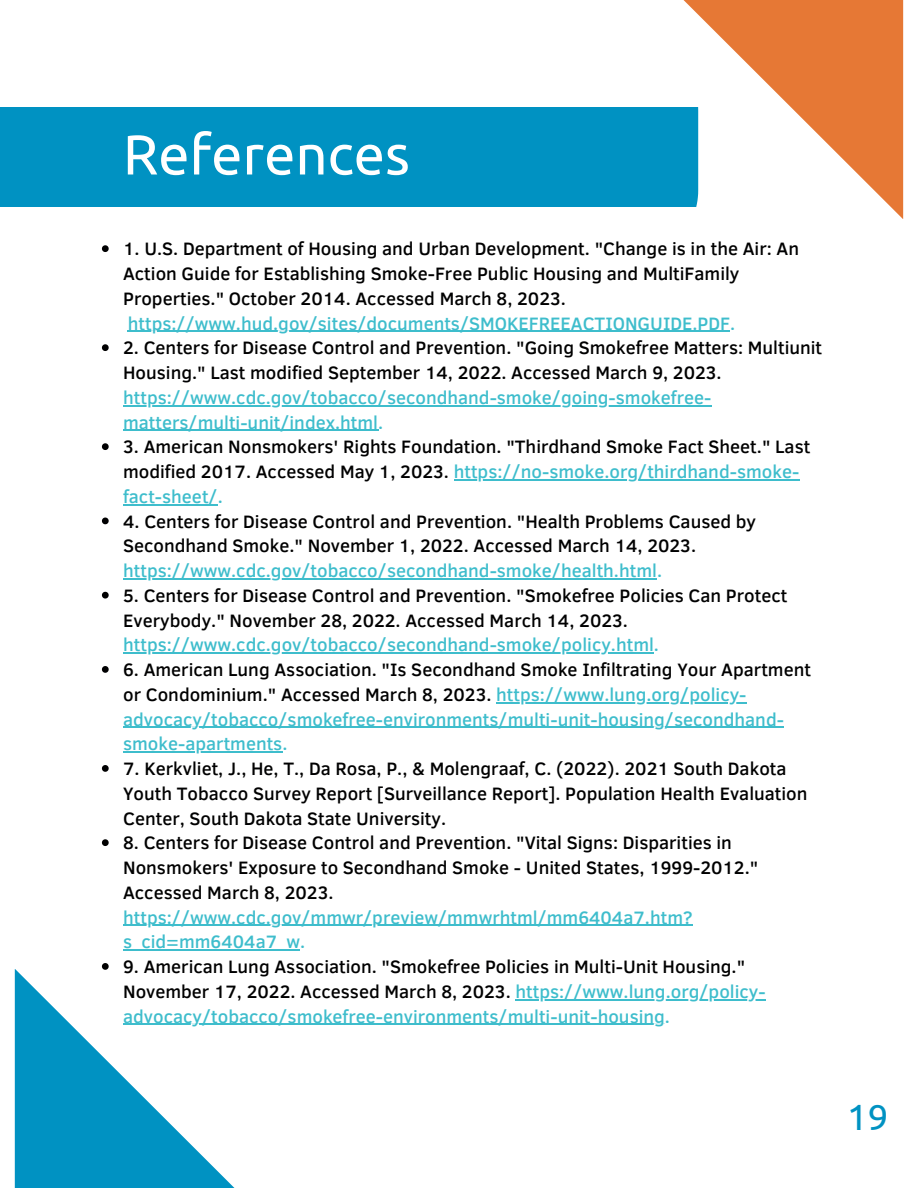
<style>
.page{position:relative;width:918px;height:1188px;background:#fff}
.page>*{position:absolute;margin:0;border:0;box-sizing:border-box;transform-origin:0 0}
.t1{font:56.1px "Ubuntu";color:#fff}
.t2{font:36.6px "Ubuntu";color:#0092c2}
.t3{font:500 18.45px/24.8px "Clear Sans";color:#000001}
.t4{font:500 18.45px/24.8px "Clear Sans";color:#3ebdcc}
.s1{color:#3ebdcc}
.s2{color:#000001}
</style>
<div class="page">
<svg style="left:15px;top:969px;width:240px;height:219px"></svg>
<svg style="left:663px;top:0;width:240px;height:219px"></svg>
<div style="left:0;top:108px;width:698px;height:99px;background:#0092c2"></div>
<svg style="left:102px;top:245px;width:7px;height:7px"></svg>
<hr style="left:128px;top:331px;width:602px;height:1px;background:#3ebdcc">
<svg style="left:102px;top:344px;width:7px;height:7px"></svg>
<hr style="left:123px;top:405px;width:588px;height:1px;background:#3ebdcc">
<hr style="left:123px;top:430px;width:255px;height:1px;background:#3ebdcc">
<svg style="left:102px;top:443px;width:7px;height:7px"></svg>
<hr style="left:454px;top:479px;width:345px;height:1px;background:#3ebdcc">
<hr style="left:123px;top:504px;width:95px;height:1px;background:#3ebdcc">
<svg style="left:102px;top:518px;width:7px;height:6px"></svg>
<hr style="left:123px;top:578px;width:534px;height:1px;background:#3ebdcc">
<svg style="left:102px;top:592px;width:7px;height:7px"></svg>
<hr style="left:123px;top:653px;width:531px;height:1px;background:#3ebdcc">
<svg style="left:102px;top:666px;width:7px;height:7px"></svg>
<hr style="left:496px;top:702px;width:251px;height:1px;background:#3ebdcc">
<hr style="left:123px;top:727px;width:661px;height:1px;background:#3ebdcc">
<hr style="left:123px;top:752px;width:159px;height:1px;background:#3ebdcc">
<svg style="left:102px;top:765px;width:7px;height:7px"></svg>
<svg style="left:102px;top:839px;width:7px;height:7px"></svg>
<hr style="left:123px;top:925px;width:570px;height:1px;background:#3ebdcc">
<hr style="left:123px;top:950px;width:177px;height:1px;background:#3ebdcc">
<svg style="left:102px;top:963px;width:7px;height:7px"></svg>
<hr style="left:516px;top:999px;width:250px;height:1px;background:#3ebdcc">
<hr style="left:123px;top:1024px;width:542px;height:1px;background:#3ebdcc">
<p class="t1" style="left:123px;top:122px;width:288px">References</p>
<p class="t3" style="left:123px;top:236px;width:677px">1. U.S. Department of Housing and Urban Development. "Change is in the Air: An Action Guide for Establishing Smoke-Free Public Housing and MultiFamily Properties." October 2014. Accessed March 8, 2023. <span class="s1">https://www.hud.gov/sites/documents/SMOKEFREEACTIONGUIDE.PDF.</span></p>
<p class="t3" style="left:123px;top:335px;width:701px">2. Centers for Disease Control and Prevention. "Going Smokefree Matters: Multiunit Housing." Last modified September 14, 2022. Accessed March 9, 2023. <span class="s1">https://www.cdc.gov/tobacco/secondhand-smoke/going-smokefree&shy;matters/multi-unit/index.html.</span></p>
<p class="t3" style="left:123px;top:434px;width:689px">3. American Nonsmokers' Rights Foundation. "Thirdhand Smoke Fact Sheet." Last modified 2017. Accessed May 1, 2023. <span class="s1">https://no-smoke.org/thirdhand-smoke&shy;fact-sheet/.</span></p>
<p class="t3" style="left:123px;top:508px;width:635px">4. Centers for Disease Control and Prevention. "Health Problems Caused by<br>Secondhand Smoke." November 1, 2022. Accessed March 14, 2023. <span class="s1">https://www.cdc.gov/tobacco/secondhand-smoke/health.html.</span></p>
<p class="t3" style="left:123px;top:582px;width:666px">5. Centers for Disease Control and Prevention. "Smokefree Policies Can Protect<br>Everybody." November 28, 2022. Accessed March 14, 2023. <span class="s1">https://www.cdc.gov/tobacco/secondhand-smoke/policy.html.</span></p>
<p class="t4" style="left:123px;top:656px;width:689px"><span class="s2">6. American Lung Association. "Is Secondhand Smoke Infiltrating Your Apartment or Condominium." Accessed March 8, 2023.</span> https://www.lung.org/policy&shy;advocacy/tobacco/smokefree-environments/multi-unit-housing/secondhand&shy;smoke-apartments.</p>
<p class="t3" style="left:123px;top:755px;width:686px">7. Kerkvliet, J., He, T., Da Rosa, P., &amp; Molengraaf, C. (2022). 2021 South Dakota<br>Youth Tobacco Survey Report [Surveillance Report]. Population Health Evaluation<br>Center, South Dakota State University.</p>
<p class="t3" style="left:123px;top:830px;width:637px">8. Centers for Disease Control and Prevention. "Vital Signs: Disparities in Nonsmokers' Exposure to Secondhand Smoke - United States, 1999-2012." Accessed March 8, 2023. <span class="s1">https://www.cdc.gov/mmwr/preview/mmwrhtml/mm6404a7.htm? s_cid=mm6404a7_w.</span></p>
<p class="t3" style="left:123px;top:953px;width:644px">9. American Lung Association. "Smokefree Policies in Multi-Unit Housing."<br>November 17, 2022. Accessed March 8, 2023. <span class="s1">https://www.lung.org/policy&shy;advocacy/tobacco/smokefree-environments/multi-unit-housing.</span></p>
<p class="t2" style="left:847px;top:1095px;width:43px">19</p>
</div>
